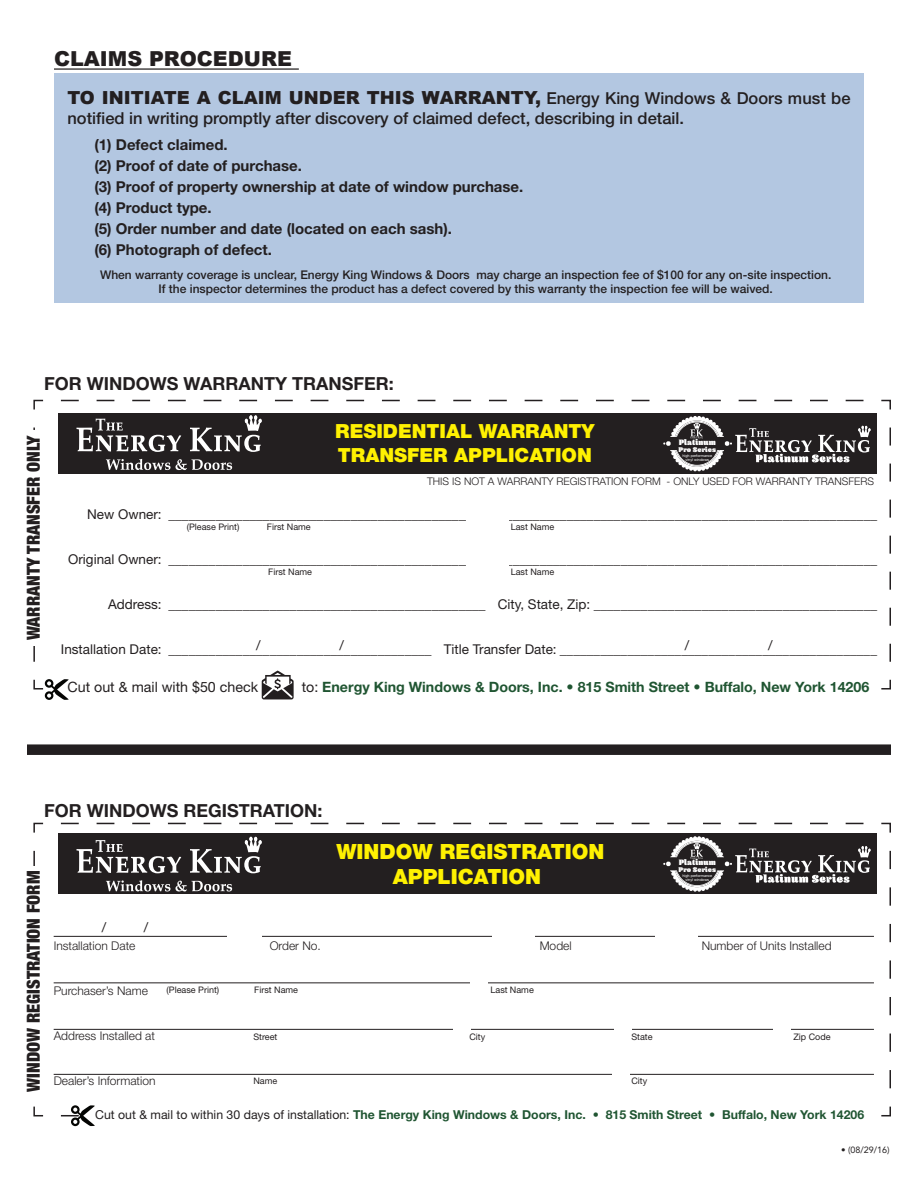
<style>
.page{position:relative;width:918px;height:1188px;background:#fff}
.page>*{position:absolute;margin:0;border:0;box-sizing:border-box;transform-origin:0 0}
.t1{font:900 21px/25.2px "Helvetica Neue LT Pro";color:#fff101;text-align:center}
.t2{font:900 20.7px "Arial";color:#231f20}
.t3{font:900 19.5px "Helvetica Neue LT Pro";color:#fff101}
.t4{font:900 18px "Arial";color:#231f20}
.t5{font:700 18px "Helvetica Neue LT Pro";color:#231f20}
.t6{font:900 condensed 18px "Helvetica Neue LT Pro";color:#231f20}
.t7{font:500 16.5px "Helvetica Neue LT Pro";color:#231f20}
.t8{font:700 15px "Helvetica Neue LT Pro";color:#231f20}
.t9{font:700 14.25px "Helvetica Neue LT Pro";color:#205532}
.t10{font:14.25px "Helvetica Neue LT Pro";color:#231f20}
.t11{font:13.5px "Helvetica Neue LT Pro";color:#231f20}
.t12{font:700 12.3px "Helvetica Neue LT Pro";color:#205532}
.t13{font:500 12px "Helvetica Neue LT Pro";color:#231f20}
.t14{font:300 12px "Helvetica Neue LT Pro";color:#231f20}
.t15{font:300 10.5px "Helvetica Neue LT Pro";color:#231f20}
.t16{font:9px "Helvetica Neue LT Pro";color:#231f20}
.t17{font:9px "Avenir LT Std";color:#231f20}
.t18{font:900 8.1px "Blenny";color:#fff}
.t19{font:900 7.05px "Blenny";color:#fff}
.t20{font:3.75px/4.2px "Helvetica Neue LT Pro";color:#fff;text-align:center}
.s1{font-family:"Helvetica Neue LT Pro";font-weight:500;font-size:16.5px}
.s2{font-weight:400;color:#231f20}
</style>
<div class="page">
<div style="left:54px;top:73px;width:810px;height:229px;background:#b3c7e1"></div>
<hr style="left:54px;top:68px;width:245px;height:2px;background:#231f20">
<svg style="left:33px;top:399px;width:858px;height:291px"></svg>
<div style="left:27px;top:430px;width:13px;height:216px;background:#fff"></div>
<svg style="left:45px;top:671px;width:827px;height:29px"></svg>
<div style="left:58px;top:413px;width:819px;height:60px;background:#231f20"></div>
<svg style="left:33px;top:822px;width:858px;height:295px"></svg>
<div style="left:27px;top:866px;width:13px;height:231px;background:#fff"></div>
<svg style="left:61px;top:1105px;width:811px;height:21px"></svg>
<hr style="left:54px;top:936px;width:820px;height:1px;background:#231f20">
<hr style="left:54px;top:982px;width:820px;height:1px;background:#231f20">
<hr style="left:54px;top:1029px;width:820px;height:1px;background:#231f20">
<div style="left:227px;top:932px;width:35px;height:10px;background:#fff"></div>
<div style="left:453px;top:1024px;width:17px;height:9px;background:#fff"></div>
<div style="left:470px;top:976px;width:18px;height:10px;background:#fff"></div>
<div style="left:615px;top:1021px;width:17px;height:10px;background:#fff"></div>
<div style="left:773px;top:1021px;width:17px;height:10px;background:#fff"></div>
<div style="left:492px;top:922px;width:43px;height:24px;background:#fff"></div>
<div style="left:466px;top:499px;width:43px;height:25px;background:#fff"></div>
<div style="left:466px;top:545px;width:43px;height:24px;background:#fff"></div>
<div style="left:656px;top:922px;width:42px;height:24px;background:#fff"></div>
<hr style="left:54px;top:1074px;width:820px;height:1px;background:#231f20">
<div style="left:27px;top:744px;width:864px;height:11px;background:#231f20"></div>
<svg style="left:663px;top:416px;width:208px;height:55px"></svg>
<svg style="left:663px;top:836px;width:208px;height:56px;background:#494647"></svg>
<svg style="left:77px;top:419px;width:104px;height:33px"></svg>
<svg style="left:190px;top:415px;width:72px;height:37px"></svg>
<svg style="left:106px;top:459px;width:126px;height:11px"></svg>
<svg style="left:77px;top:840px;width:104px;height:33px"></svg>
<svg style="left:190px;top:837px;width:72px;height:36px"></svg>
<svg style="left:106px;top:880px;width:126px;height:11px"></svg>
<div style="left:613px;top:1068px;width:17px;height:9px;background:#fff"></div>
<p class="t2" style="left:54px;top:44px;width:239px">CLAIMS PROCEDURE</p>
<p class="t4" style="left:68px;top:85px;width:785px">TO INITIATE A CLAIM UNDER THIS WARRANTY, <span class="s1">Energy King Windows &amp; Doors must be</span></p>
<p class="t7" style="left:68px;top:108px;width:618px">notified in writing promptly after discovery of claimed defect, describing in detail.</p>
<p class="t8" style="left:94px;top:136px;width:135px">(1) Defect claimed.</p>
<p class="t8" style="left:94px;top:157px;width:209px">(2) Proof of date of purchase.</p>
<p class="t8" style="left:94px;top:178px;width:430px">(3) Proof of property ownership at date of window purchase.</p>
<p class="t8" style="left:94px;top:199px;width:119px">(4) Product type.</p>
<p class="t8" style="left:94px;top:220px;width:359px">(5) Order number and date (located on each sash).</p>
<p class="t8" style="left:94px;top:241px;width:179px">(6) Photograph of defect.</p>
<p class="t13" style="left:100px;top:267px;width:733px">When warranty coverage is unclear, Energy King Windows &amp; Doors may charge an inspection fee of $100 for any on-site inspection.</p>
<p class="t13" style="left:159px;top:282px;width:616px">If the inspector determines the product has a defect covered by this warranty the inspection fee will be waived.</p>
<p class="t5" style="left:44px;top:372px;width:351px">FOR WINDOWS WARRANTY TRANSFER:</p>
<p class="t3" style="left:335px;top:420px;width:261px">RESIDENTIAL WARRANTY</p>
<p class="t3" style="left:338px;top:443px;width:256px">TRANSFER APPLICATION</p>
<p class="t20" style="left:682px;top:453px;width:31px">high performance vinyl windows</p>
<p class="t6" style="left:23px;top:640px;width:207px;rotate:-90deg">WARRANTY TRANSFER ONLY</p>
<p class="t18" style="left:679px;top:437px;width:39px">Platinum</p>
<p class="t19" style="left:678px;top:445px;width:39px">Pro Series</p>
<p class="t15" style="left:427px;top:475px;width:448px">THIS IS NOT A WARRANTY REGISTRATION FORM - ONLY USED FOR WARRANTY TRANSFERS</p>
<p class="t11" style="left:87px;top:506px;width:791px">New Owner: _________________________________________________________________________________________________________</p>
<p class="t11" style="left:68px;top:551px;width:811px">Original Owner: _________________________________________________________________________________________________________</p>
<p class="t11" style="left:108px;top:596px;width:771px">Address: _______________________________________________ City, State, Zip: __________________________________________</p>
<p class="t11" style="left:61px;top:641px;width:818px">Installation Date: _______________________________________ Title Transfer Date: _______________________________________________</p>
<p class="t16" style="left:187px;top:521px;width:54px">(Please Print)</p>
<p class="t16" style="left:267px;top:521px;width:45px">First Name</p>
<p class="t16" style="left:511px;top:521px;width:45px">Last Name</p>
<p class="t16" style="left:268px;top:566px;width:45px">First Name</p>
<p class="t16" style="left:511px;top:566px;width:45px">Last Name</p>
<p class="t11" style="left:256px;top:637px;width:6px">/</p>
<p class="t11" style="left:339px;top:637px;width:6px">/</p>
<p class="t11" style="left:685px;top:637px;width:6px">/</p>
<p class="t11" style="left:768px;top:637px;width:6px">/</p>
<p class="t10" style="left:68px;top:678px;width:192px">Cut out &amp; mail with $50 check</p>
<p class="t9" style="left:302px;top:678px;width:569px"><span class="s2">to:</span> Energy King Windows &amp; Doors, Inc. • 815 Smith Street • Buffalo, New York 14206</p>
<p class="t5" style="left:44px;top:800px;width:280px">FOR WINDOWS REGISTRATION:</p>
<p class="t6" style="left:23px;top:1092px;width:222px;rotate:-90deg">WINDOW REGISTRATION FORM</p>
<p class="t11" style="left:102px;top:919px;width:6px">/</p>
<p class="t11" style="left:144px;top:919px;width:6px">/</p>
<p class="t1" style="left:336px;top:839px;width:270px">WINDOW REGISTRATION<br>APPLICATION</p>
<p class="t18" style="left:679px;top:858px;width:39px">Platinum</p>
<p class="t19" style="left:678px;top:866px;width:39px">Pro Series</p>
<p class="t20" style="left:682px;top:874px;width:31px">high performance vinyl windows</p>
<p class="t14" style="left:54px;top:939px;width:83px">Installation Date</p>
<p class="t14" style="left:270px;top:939px;width:53px">Order No.</p>
<p class="t14" style="left:540px;top:939px;width:34px">Model</p>
<p class="t14" style="left:702px;top:939px;width:131px">Number of Units Installed</p>
<p class="t14" style="left:54px;top:984px;width:96px">Purchaser’s Name</p>
<p class="t14" style="left:54px;top:1029px;width:103px">Address Installed at</p>
<p class="t14" style="left:54px;top:1074px;width:103px">Dealer’s Information</p>
<p class="t16" style="left:167px;top:984px;width:54px">(Please Print)</p>
<p class="t16" style="left:254px;top:984px;width:45px">First Name</p>
<p class="t16" style="left:491px;top:984px;width:45px">Last Name</p>
<p class="t16" style="left:253px;top:1031px;width:26px">Street</p>
<p class="t16" style="left:469px;top:1031px;width:17px">City</p>
<p class="t16" style="left:631px;top:1031px;width:23px">State</p>
<p class="t16" style="left:793px;top:1031px;width:39px">Zip Code</p>
<p class="t16" style="left:253px;top:1075px;width:25px">Name</p>
<p class="t16" style="left:631px;top:1075px;width:17px">City</p>
<p class="t12" style="left:95px;top:1106px;width:771px"><span class="s2">Cut out &amp; mail to within 30 days of installation:</span> The Energy King Windows &amp; Doors, Inc. • 815 Smith Street • Buffalo, New York 14206</p>
<p class="t17" style="left:841px;top:1145px;width:50px">• (08/29/16)</p>
</div>
